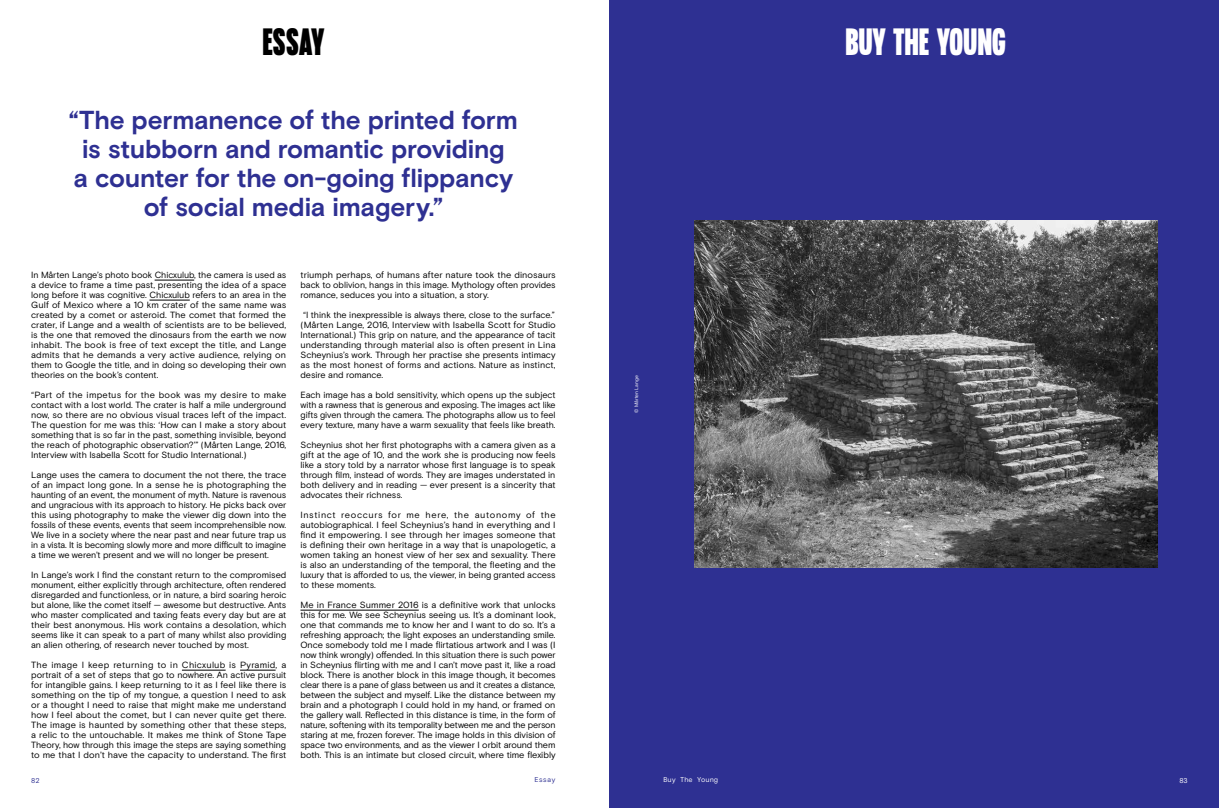
<style>
.page{position:relative;width:1219px;height:808px;background:#fff}
.page>*{position:absolute;margin:0;border:0;box-sizing:border-box;transform-origin:0 0}
.t1{font:38px "Hotshoe 199 v 07 Regular";letter-spacing:-.035em;color:#fff}
.t2{font:38px "Hotshoe 199 v 07 Regular";letter-spacing:-.025em;color:#000}
.t3{font:700 26px/29px "Basis Grotesque Pro";letter-spacing:-.005em;color:#2e3092;text-align:center}
.t4{font:9px/10px "Basis Grotesque Pro";letter-spacing:-.005em;color:#000;text-align:justify}
.t5{font:7px "Basis Grotesque Pro Mono";color:#fff}
.t6{font:7px "Basis Grotesque Pro Mono";color:#2e3092}
.t7{font:5px "Basis Grotesque Pro";letter-spacing:-.015em;color:#fff}
</style>
<div class="page">
<div style="left:609px;top:1px;width:609px;height:807px;background:#2e3092"></div>
<hr style="left:155px;top:280px;width:39px;height:1px;background:#000">
<hr style="left:149px;top:300px;width:41px;height:1px;background:#000">
<hr style="left:182px;top:670px;width:44px;height:1px;background:#000">
<hr style="left:240px;top:670px;width:36px;height:1px;background:#000">
<hr style="left:300px;top:610px;width:119px;height:1px;background:#000">
<img style="left:694px;top:220px;width:463px;height:348px">
<h1 class="t2" style="left:262px;top:21px;width:64px">ESSAY</h1>
<h1 class="t1" style="left:844px;top:21px;width:164px">BUY THE YOUNG</h1>
<h2 class="t3" style="left:69px;top:107px;width:451px">“The permanence of the printed form is stubborn and romantic providing<br>a counter for the on-going flippancy of social media imagery.”</h2>
<p class="t4" style="left:300px;top:270px;width:257px">triumph perhaps, of humans after nature took the dinosaurs back to oblivion, hangs in this image. Mythology often provides romance, seduces you into a situation, a story.</p>
<p class="t4" style="left:300px;top:310px;width:257px">“I think the inexpressible is always there, close to the surface.” (Mårten Lange, 2016, Interview with Isabella Scott for Studio International.) This grip on nature, and the appearance of tacit understanding through material also is often present in Lina Scheynius’s work. Through her practise she presents intimacy as the most honest of forms and actions. Nature as instinct, desire and romance.</p>
<p class="t4" style="left:300px;top:390px;width:257px">Each image has a bold sensitivity, which opens up the subject with a rawness that is generous and exposing. The images act like gifts given through the camera. The photographs allow us to feel every texture, many have a warm sexuality that feels like breath.</p>
<p class="t4" style="left:300px;top:440px;width:257px">Scheynius shot her first photographs with a camera given as a gift at the age of 10, and the work she is producing now feels like a story told by a narrator whose first language is to speak through film, instead of words. They are images understated in both delivery and in reading — ever present is a sincerity that advocates their richness.</p>
<p class="t4" style="left:300px;top:510px;width:257px">Instinct reoccurs for me here, the autonomy of the autobiographical. I feel Scheynius’s hand in everything and I find it empowering. I see through her images someone that is defining their own heritage in a way that is unapologetic, a women taking an honest view of her sex and sexuality. There is also an understanding of the temporal, the fleeting and the luxury that is afforded to us, the viewer, in being granted access to these moments.</p>
<p class="t4" style="left:300px;top:600px;width:257px">Me in France Summer 2016 is a definitive work that unlocks this for me. We see Scheynius seeing us. It’s a dominant look, one that commands me to know her and I want to do so. It’s a refreshing approach; the light exposes an understanding smile.<br>Once somebody told me I made flirtatious artwork and I was (I now think wrongly) offended. In this situation there is such power in Scheynius flirting with me and I can’t move past it, like a road block. There is another block in this image though, it becomes clear there is a pane of glass between us and it creates a distance, between the subject and myself. Like the distance between my brain and a photograph I could hold in my hand, or framed on the gallery wall. Reflected in this distance is time, in the form of nature, softening with its temporality between me and the person staring at me, frozen forever. The image holds in this division of space two environments, and as the viewer I orbit around them both. This is an intimate but closed circuit, where time flexibly</p>
<p class="t6" style="left:535px;top:776px;width:23px">Essay</p>
<p class="t5" style="left:663px;top:776px;width:56px">Buy The Young</p>
<p class="t4" style="left:31px;top:270px;width:257px">In Mårten Lange’s photo book Chicxulub, the camera is used as a device to frame a time past, presenting the idea of a space long before it was cognitive. Chicxulub refers to an area in the Gulf of Mexico where a 10 km crater of the same name was created by a comet or asteroid. The comet that formed the crater, if Lange and a wealth of scientists are to be believed, is the one that removed the dinosaurs from the earth we now inhabit. The book is free of text except the title, and Lange admits that he demands a very active audience, relying on them to Google the title, and in doing so developing their own theories on the book’s content.</p>
<p class="t4" style="left:31px;top:390px;width:257px">“Part of the impetus for the book was my desire to make contact with a lost world. The crater is half a mile underground now, so there are no obvious visual traces left of the impact.<br>The question for me was this: ‘How can I make a story about something that is so far in the past, something invisible, beyond the reach of photographic observation?’” (Mårten Lange, 2016, Interview with Isabella Scott for Studio International.)</p>
<p class="t4" style="left:31px;top:470px;width:257px">Lange uses the camera to document the not there, the trace of an impact long gone. In a sense he is photographing the haunting of an event, the monument of myth. Nature is ravenous and ungracious with its approach to history. He picks back over this using photography to make the viewer dig down into the fossils of these events, events that seem incomprehensible now.<br>We live in a society where the near past and near future trap us in a vista. It is becoming slowly more and more difficult to imagine a time we weren’t present and we will no longer be present.</p>
<p class="t4" style="left:31px;top:570px;width:257px">In Lange’s work I find the constant return to the compromised monument, either explicitly through architecture, often rendered disregarded and functionless, or in nature, a bird soaring heroic but alone, like the comet itself — awesome but destructive. Ants who master complicated and taxing feats every day but are at their best anonymous. His work contains a desolation, which seems like it can speak to a part of many whilst also providing an alien othering, of research never touched by most.</p>
<p class="t4" style="left:31px;top:660px;width:257px">The image I keep returning to in Chicxulub is Pyramid, a portrait of a set of steps that go to nowhere. An active pursuit for intangible gains. I keep returning to it as I feel like there is something on the tip of my tongue, a question I need to ask or a thought I need to raise that might make me understand how I feel about the comet, but I can never quite get there.<br>The image is haunted by something other that these steps, a relic to the untouchable. It makes me think of Stone Tape Theory, how through this image the steps are saying something to me that I don’t have the capacity to understand. The first</p>
<p class="t7" style="left:633px;top:413px;width:39px;rotate:-90deg">© Mårten Lange</p>
<p class="t6" style="left:31px;top:776px;width:10px">82</p>
<p class="t5" style="left:1179px;top:776px;width:10px">83</p>
</div>
